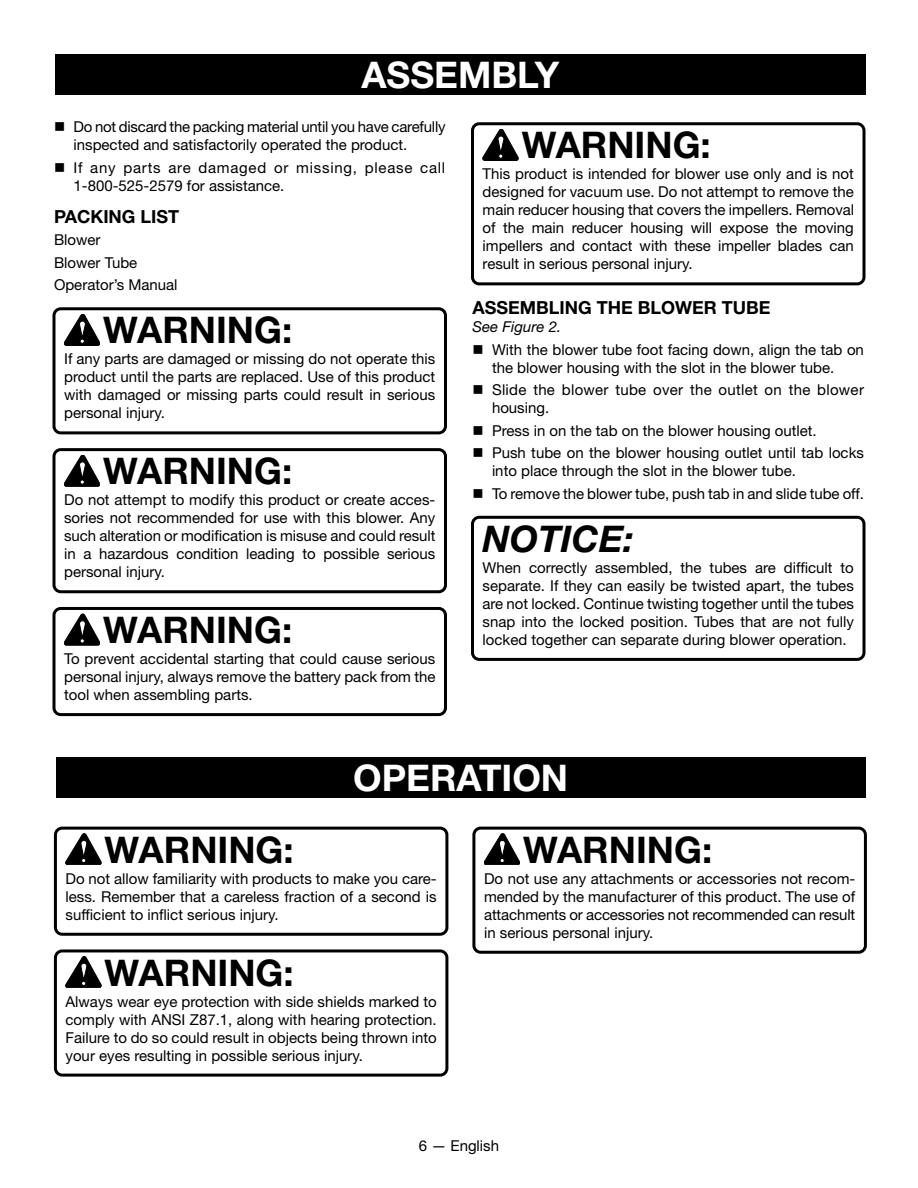
<style>
.page{position:relative;width:918px;height:1188px;background:#fff}
.page>*{position:absolute;margin:0;border:0;box-sizing:border-box;transform-origin:0 0}
.Blower_Warning{font:700 36.75px "Helvetica Neue LT Std";color:#000}
.Blower_HEADING{font:700 36.75px "Helvetica Neue LT Std";color:#fff}
.Notice{font:italic 700 36.75px "Helvetica Neue LT Std";color:#000}
.Heading_2_no_space{font:700 18px "Helvetica Neue LT Std";color:#000}
.Heading_2{font:700 18px "Helvetica Neue LT Std";color:#000}
.Blower_Warning_text{font:15px/18px "Helvetica Neue LT Std";color:#000;text-align:justify}
.Blower_Warning_text-2{font:15px/18px "Helvetica Neue LT Std";letter-spacing:.05em;color:#000}
.Blower_Warning_text-3{font:15px/18px "Helvetica Neue LT Std";letter-spacing:.02em;color:#000}
.Body_text{font:15px "Helvetica Neue LT Std";color:#000}
.See_figure{font:italic 15px "Helvetica Neue LT Std";color:#000}
</style>
<div class="page">
<div style="left:52px;top:307px;width:395px;height:127px;border:3px solid #000;border-radius:7px"></div>
<div style="left:52px;top:448px;width:395px;height:145px;border:3px solid #000;border-radius:7px"></div>
<div style="left:52px;top:607px;width:395px;height:109px;border:3px solid #000;border-radius:7px"></div>
<svg style="left:64px;top:314px;width:36px;height:32px"></svg>
<svg style="left:64px;top:455px;width:36px;height:31px"></svg>
<svg style="left:64px;top:614px;width:36px;height:31px"></svg>
<div style="left:471px;top:122px;width:395px;height:163px;border:3px solid #000;border-radius:7px"></div>
<div style="left:471px;top:516px;width:395px;height:145px;border:3px solid #000;border-radius:7px"></div>
<svg style="left:483px;top:129px;width:35px;height:32px"></svg>
<div style="left:54px;top:827px;width:394px;height:109px;border:3px solid #000;border-radius:7px"></div>
<div style="left:54px;top:949px;width:394px;height:128px;border:3px solid #000;border-radius:7px"></div>
<svg style="left:66px;top:834px;width:35px;height:31px"></svg>
<svg style="left:66px;top:956px;width:35px;height:32px"></svg>
<div style="left:472px;top:827px;width:395px;height:127px;border:3px solid #000;border-radius:7px"></div>
<svg style="left:484px;top:834px;width:36px;height:31px"></svg>
<div style="left:55px;top:54px;width:811px;height:40px;background:#000"></div>
<div style="left:56px;top:757px;width:810px;height:41px;background:#000"></div>
<p class="Blower_HEADING" style="left:361px;top:52px;width:200px">ASSEMBLY</p>
<p class="Blower_Warning_text" style="left:74px;top:118px;width:374px">Do not discard the packing material until you have carefully inspected and satisfactorily operated the product.</p>
<p class="Blower_Warning_text-2" style="left:73px;top:158px;width:373px">If any parts are damaged or missing, please call<br>1-800-525-2579 for assistance.</p>
<p class="Heading_2" style="left:54px;top:205px;width:127px">PACKING LIST</p>
<p class="Body_text" style="left:54px;top:231px;width:48px">Blower</p>
<p class="Body_text" style="left:54px;top:253px;width:85px">Blower Tube</p>
<p class="Body_text" style="left:54px;top:276px;width:125px">Operator’s Manual</p>
<p class="Blower_Warning" style="left:103px;top:308px;width:191px">WARNING:</p>
<p class="Blower_Warning_text" style="left:64px;top:350px;width:373px">If any parts are damaged or missing do not operate this product until the parts are replaced. Use of this product with damaged or missing parts could result in serious personal injury.</p>
<p class="Blower_Warning" style="left:103px;top:449px;width:191px">WARNING:</p>
<p class="Blower_Warning_text" style="left:64px;top:491px;width:373px">Do not attempt to modify this product or create acces&shy;sories not recommended for use with this blower. Any such alteration or modification is misuse and could result in a hazardous condition leading to possible serious personal injury.</p>
<p class="Blower_Warning" style="left:103px;top:607px;width:191px">WARNING:</p>
<p class="Blower_Warning_text" style="left:64px;top:649px;width:373px">To prevent accidental starting that could cause serious personal injury, always remove the battery pack from the tool when assembling parts.</p>
<p class="Blower_Warning" style="left:522px;top:123px;width:191px">WARNING:</p>
<p class="Blower_Warning_text" style="left:483px;top:165px;width:373px">This product is intended for blower use only and is not designed for vacuum use. Do not attempt to remove the main reducer housing that covers the impellers. Removal of the main reducer housing will expose the moving impellers and contact with these impeller blades can result in serious personal injury.</p>
<p class="Heading_2_no_space" style="left:472px;top:297px;width:300px">ASSEMBLING THE BLOWER TUBE</p>
<p class="See_figure" style="left:472px;top:318px;width:90px">See Figure 2.</p>
<p class="Blower_Warning_text" style="left:492px;top:340px;width:373px">With the blower tube foot facing down, align the tab on the blower housing with the slot in the blower tube.</p>
<p class="Blower_Warning_text-3" style="left:492px;top:381px;width:373px">Slide the blower tube over the outlet on the blower housing.</p>
<p class="Blower_Warning_text" style="left:492px;top:421px;width:326px">Press in on the tab on the blower housing outlet.</p>
<p class="Blower_Warning_text" style="left:492px;top:444px;width:373px">Push tube on the blower housing outlet until tab locks into place through the slot in the blower tube.</p>
<p class="Blower_Warning_text" style="left:492px;top:484px;width:374px">To remove the blower tube, push tab in and slide tube off.</p>
<p class="Notice" style="left:483px;top:516px;width:153px">NOTICE:</p>
<p class="Blower_Warning_text" style="left:483px;top:558px;width:373px">When correctly assembled, the tubes are difficult to separate. If they can easily be twisted apart, the tubes are not locked. Continue twisting together until the tubes snap into the locked position. Tubes that are not fully locked together can separate during blower operation.</p>
<p class="Blower_HEADING" style="left:353px;top:755px;width:217px">OPERATION</p>
<p class="Blower_Warning" style="left:105px;top:827px;width:191px">WARNING:</p>
<p class="Blower_Warning_text" style="left:66px;top:869px;width:373px">Do not allow familiarity with products to make you care&shy;less. Remember that a careless fraction of a second is sufficient to inflict serious injury.</p>
<p class="Blower_Warning" style="left:105px;top:950px;width:191px">WARNING:</p>
<p class="Blower_Warning_text" style="left:66px;top:992px;width:373px">Always wear eye protection with side shields marked to comply with ANSI Z87.1, along with hearing protection.<br>Failure to do so could result in objects being thrown into your eyes resulting in possible serious injury.</p>
<p class="Blower_Warning" style="left:523px;top:827px;width:191px">WARNING:</p>
<p class="Blower_Warning_text" style="left:484px;top:869px;width:373px">Do not use any attachments or accessories not recom&shy;mended by the manufacturer of this product. The use of attachments or accessories not recommended can result in serious personal injury.</p>
<p class="Blower_Warning_text" style="left:419px;top:1136px;width:82px">6 — English</p>
</div>
